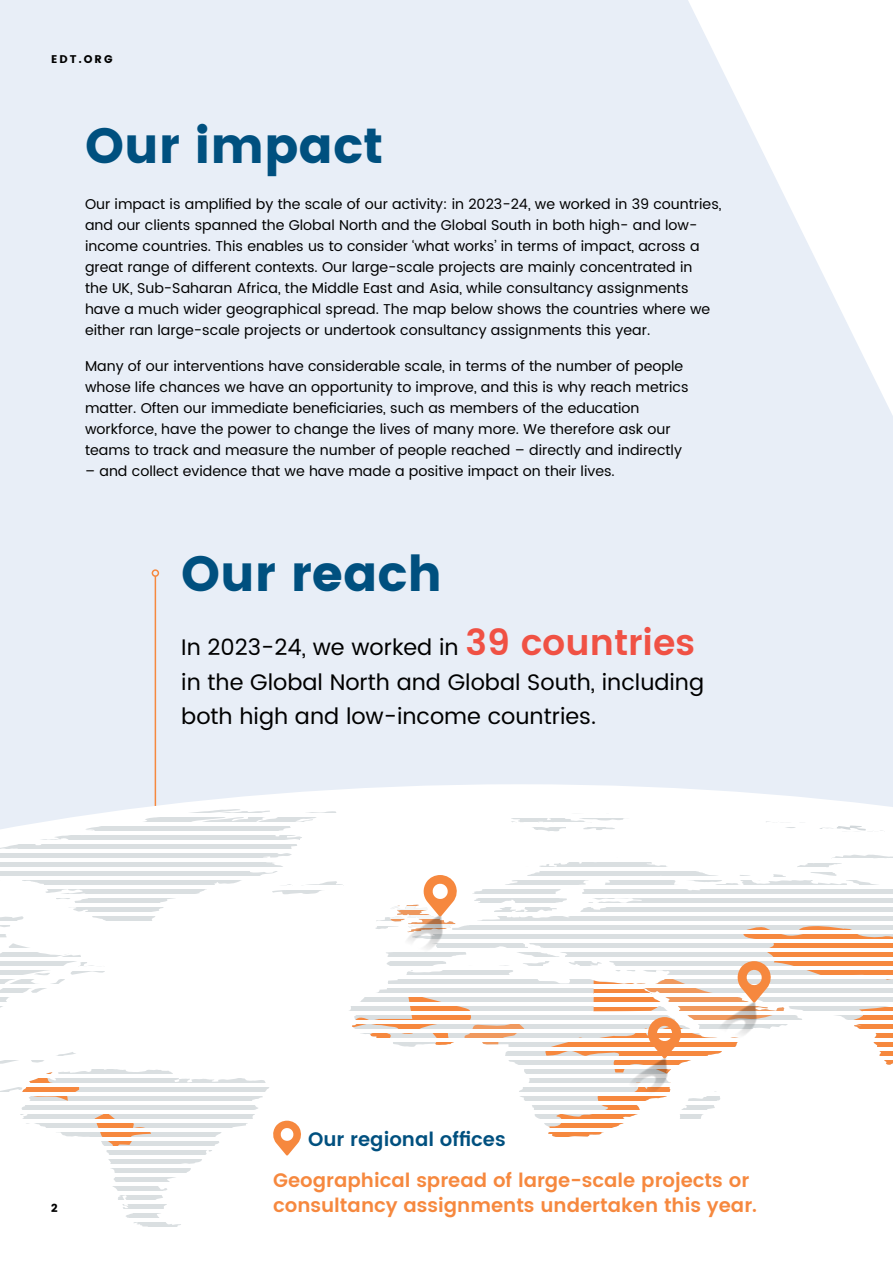
<style>
.page{position:relative;width:893px;height:1263px;background:#fff}
.page>*{position:absolute;margin:0;border:0;box-sizing:border-box;transform-origin:0 0}
.t1{font:700 49.5px "Poppins";color:#00507f}
.t2{font:22.5px/34.5px "Poppins";color:#000}
.t3{font:600 19.5px/25.5px "Poppins";color:#f6883e}
.t4{font:600 19.5px "Poppins";color:#00507f}
.t5{font:14.25px/21px "Poppins";color:#000}
.t6{font:700 11.4px "Poppins";color:#000}
.t7{font:700 11.1px "Poppins";letter-spacing:.19em;color:#000}
.s1{font-weight:600;font-size:36px;color:#f05144}
</style>
<div class="page">
<div style="left:0;top:0;width:893px;height:784px;background:#e8eef7"></div>
<svg style="left:0;top:784px;width:893px;height:71px"></svg>
<svg style="left:511px;top:814px;width:121px;height:19px"></svg>
<svg style="left:766px;top:821px;width:43px;height:7px"></svg>
<svg style="left:832px;top:855px;width:61px;height:3px"></svg>
<svg style="left:819px;top:825px;width:74px;height:11px"></svg>
<svg style="left:386px;top:862px;width:507px;height:103px"></svg>
<svg style="left:349px;top:965px;width:371px;height:161px"></svg>
<svg style="left:548px;top:1083px;width:123px;height:54px"></svg>
<svg style="left:352px;top:995px;width:172px;height:50px"></svg>
<img style="left:394px;top:914px;width:65px;height:46px">
<svg style="left:375px;top:875px;width:82px;height:57px"></svg>
<img style="left:619px;top:1074px;width:64px;height:28px">
<svg style="left:544px;top:925px;width:349px;height:149px"></svg>
<svg style="left:0;top:809px;width:344px;height:418px"></svg>
<hr style="left:155px;top:576px;width:1px;height:230px;background:#f6883e">
<div style="left:152px;top:569px;width:7px;height:8px;border:2px solid #f6883e;border-radius:50%"></div>
<p class="t7" style="left:51px;top:53px;width:63px">EDT.ORG</p>
<h1 class="t1" style="left:85px;top:116px;width:300px">Our impact</h1>
<p class="t5" style="left:85px;top:194px;width:638px">Our impact is amplified by the scale of our activity: in 2023-24, we worked in 39 countries, and our clients spanned the Global North and the Global South in both high- and low&shy;income countries. This enables us to consider ‘what works’ in terms of impact, across a great range of different contexts. Our large-scale projects are mainly concentrated in<br>the UK, Sub-Saharan Africa, the Middle East and Asia, while consultancy assignments have a much wider geographical spread. The map below shows the countries where we either ran large-scale projects or undertook consultancy assignments this year.</p>
<p class="t5" style="left:85px;top:356px;width:605px">Many of our interventions have considerable scale, in terms of the number of people whose life chances we have an opportunity to improve, and this is why reach metrics matter. Often our immediate beneficiaries, such as members of the education workforce, have the power to change the lives of many more. We therefore ask our teams to track and measure the number of people reached – directly and indirectly</p>
<p class="t5" style="left:85px;top:461px;width:531px">– and collect evidence that we have made a positive impact on their lives.</p>
<h1 class="t1" style="left:181px;top:545px;width:262px">Our reach</h1>
<h2 class="t2" style="left:181px;top:631px;width:524px">In 2023-24, we worked in <span class="s1">39 countries </span>in the Global North and Global South, including both high and low-income countries.</h2>
<p class="t6" style="left:51px;top:1201px;width:8px">2</p>
<h3 class="t4" style="left:308px;top:1124px;width:199px">Our regional offices</h3>
<h3 class="t3" style="left:273px;top:1168px;width:485px">Geographical spread of large-scale projects or consultancy assignments undertaken this year.</h3>
</div>
